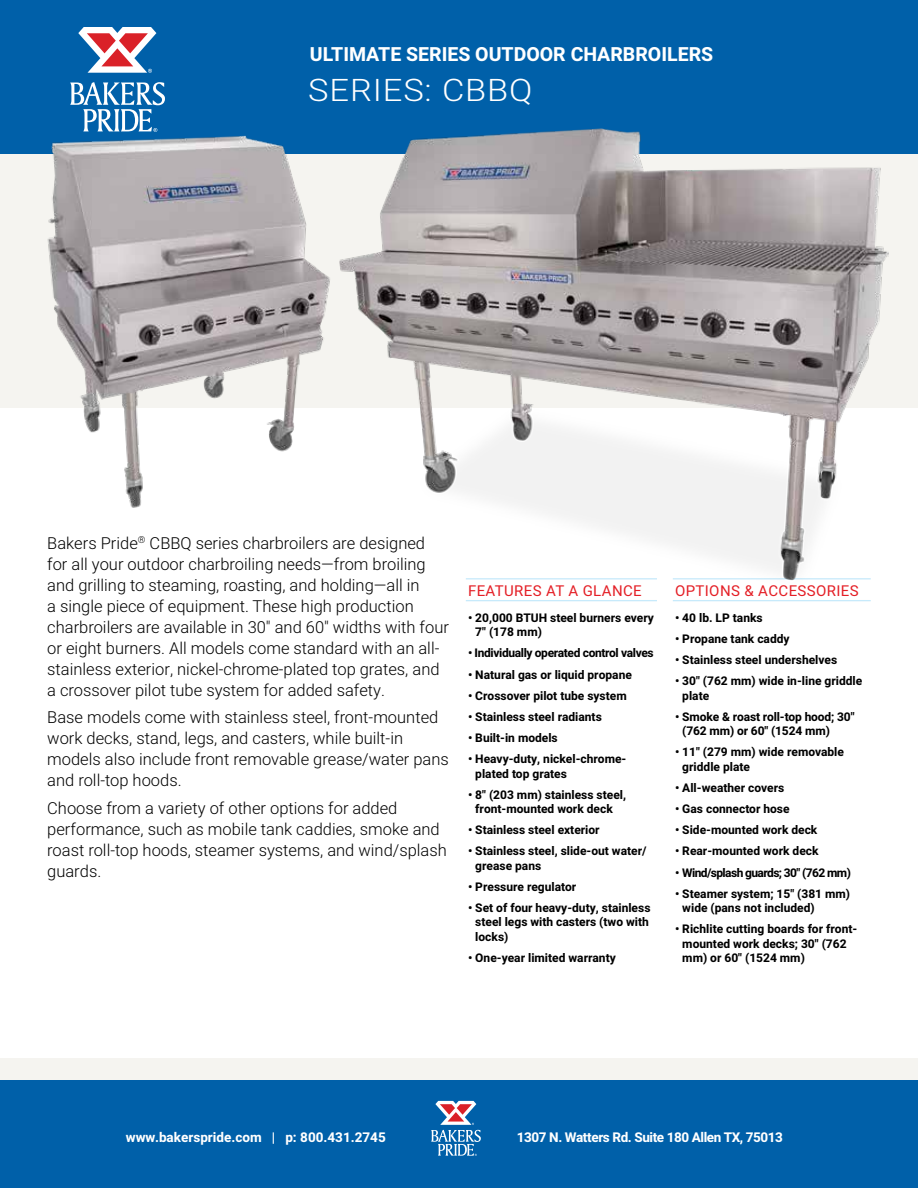
<style>
.page{position:relative;width:918px;height:1188px;background:#fff}
.page>*{position:absolute;margin:0;border:0;box-sizing:border-box;transform-origin:0 0}
.t1{font:300 31.05px "Heebo";letter-spacing:.025em;color:#fff;scale:1.11 1}
.t2{font:700 19.5px "Heebo";color:#fff}
.t3{font:300 16.5px/21px "Heebo";color:#000}
.t4{font:15px "Heebo";letter-spacing:.025em;color:#e41f26}
.t5{font:700 13.5px "Heebo";letter-spacing:-.03em;color:#fff}
.t6{font:700 13.5px "Heebo";color:#fff}
.t7{font:700 12px/14.4px "Heebo";color:#000}
.t8{font:700 12px "Heebo";letter-spacing:-.03em;color:#000}
.t9{font:700 12px "Heebo";letter-spacing:-.05em;color:#000}
</style>
<div class="page">
<div style="left:0;top:153px;width:918px;height:255px;background:#f5f4f0"></div>
<div style="left:0;top:0;width:918px;height:153px;background:#0060a9"></div>
<svg style="left:78px;top:27px;width:78px;height:46px"></svg>
<svg style="left:70px;top:82px;width:95px;height:49px"></svg>
<div style="left:0;top:1058px;width:918px;height:76px;background:#f5f4f0"></div>
<div style="left:0;top:1080px;width:918px;height:108px;background:#0060a9"></div>
<svg style="left:431px;top:1101px;width:50px;height:55px"></svg>
<hr style="left:466px;top:600px;width:191px;height:1px;background:#c7eafb">
<hr style="left:673px;top:600px;width:198px;height:1px;background:#c7eafb">
<img style="left:40px;top:135px;width:296px;height:373px">
<img style="left:339px;top:128px;width:549px;height:452px">
<h2 class="t2" style="left:310px;top:40px;width:405px">ULTIMATE SERIES OUTDOOR CHARBROILERS</h2>
<h1 class="t1" style="left:308px;top:69px;width:204px">SERIES: CBBQ</h1>
<p class="t3" style="left:47px;top:532px;width:403px">Bakers Pride<sup>®</sup> CBBQ series charbroilers are designed for all your outdoor charbroiling needs—from broiling and grilling to steaming, roasting, and holding—all in<br>a single piece of equipment. These high production charbroilers are available in 30" and 60" widths with four or eight burners. All models come standard with an all&shy;stainless exterior, nickel-chrome-plated top grates, and a crossover pilot tube system for added safety.</p>
<h3 class="t3" style="left:47px;top:707px;width:403px">Base models come with stainless steel, front-mounted work decks, stand, legs, and casters, while built-in models also include front removable grease/water pans and roll-top hoods.</h3>
<h3 class="t3" style="left:47px;top:798px;width:401px">Choose from a variety of other options for added performance, such as mobile tank caddies, smoke and roast roll-top hoods, steamer systems, and wind/splash guards.</h3>
<p class="t4" style="left:468px;top:580px;width:175px">FEATURES AT A GLANCE</p>
<p class="t7" style="left:475px;top:611px;width:180px;text-indent:-7px">• 20,000 BTUH steel burners every<br>7" (178 mm)</p>
<p class="t8" style="left:468px;top:645px;width:187px">• Individually operated control valves</p>
<p class="t7" style="left:468px;top:667px;width:165px">• Natural gas or liquid propane</p>
<p class="t7" style="left:468px;top:689px;width:160px">• Crossover pilot tube system</p>
<p class="t7" style="left:468px;top:710px;width:135px">• Stainless steel radiants</p>
<p class="t7" style="left:468px;top:731px;width:91px">• Built-in models</p>
<p class="t7" style="left:475px;top:752px;width:153px;text-indent:-7px">• Heavy-duty, nickel-chrome&shy;plated top grates</p>
<p class="t7" style="left:468px;top:788px;width:160px;text-align:center">• 8" (203 mm) stainless steel, front-mounted work deck</p>
<p class="t7" style="left:468px;top:823px;width:133px">• Stainless steel exterior</p>
<p class="t7" style="left:475px;top:844px;width:173px;text-indent:-7px">• Stainless steel, slide-out water/ grease pans</p>
<p class="t7" style="left:468px;top:880px;width:110px">• Pressure regulator</p>
<p class="t7" style="left:475px;top:901px;width:177px;text-indent:-7px">• Set of four heavy-duty, stainless steel legs with casters (two with locks)</p>
<p class="t7" style="left:468px;top:951px;width:149px">• One-year limited warranty</p>
<p class="t4" style="left:675px;top:580px;width:185px">OPTIONS &amp; ACCESSORIES</p>
<p class="t7" style="left:675px;top:611px;width:89px">• 40 lb. LP tanks</p>
<p class="t7" style="left:675px;top:632px;width:116px">• Propane tank caddy</p>
<p class="t7" style="left:675px;top:653px;width:164px">• Stainless steel undershelves</p>
<p class="t7" style="left:682px;top:674px;width:181px;text-indent:-7px">• 30" (762 mm) wide in-line griddle plate</p>
<p class="t7" style="left:682px;top:710px;width:174px;text-indent:-7px">• Smoke &amp; roast roll-top hood; 30" (762 mm) or 60" (1524 mm)</p>
<p class="t7" style="left:682px;top:745px;width:163px;text-indent:-7px">• 11" (279 mm) wide removable griddle plate</p>
<p class="t7" style="left:675px;top:781px;width:111px">• All-weather covers</p>
<p class="t7" style="left:675px;top:802px;width:116px">• Gas connector hose</p>
<p class="t7" style="left:675px;top:823px;width:144px">• Side-mounted work deck</p>
<p class="t7" style="left:675px;top:844px;width:145px">• Rear-mounted work deck</p>
<p class="t9" style="left:675px;top:864px;width:177px">• Wind/splash guards; 30" (762 mm)</p>
<p class="t7" style="left:682px;top:887px;width:169px;text-indent:-7px">• Steamer system; 15" (381 mm) wide (pans not included)</p>
<p class="t7" style="left:682px;top:922px;width:176px;text-indent:-7px">• Richlite cutting boards for front&shy;mounted work decks; 30" (762 mm) or 60" (1524 mm)</p>
<p class="t6" style="left:126px;top:1127px;width:261px">www.bakerspride.com | p: 800.431.2745</p>
<p class="t5" style="left:517px;top:1127px;width:268px">1307 N. Watters Rd. Suite 180 Allen TX, 75013</p>
</div>
